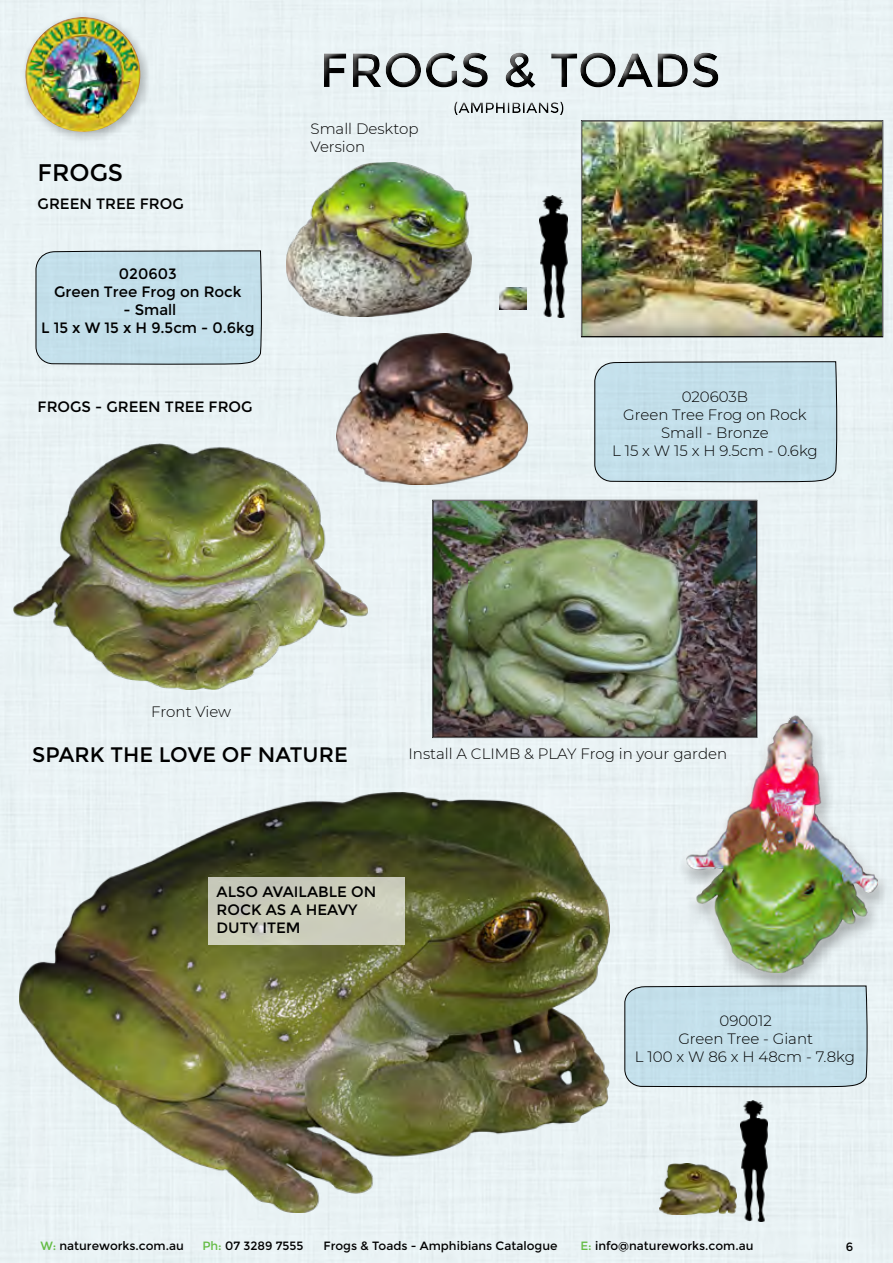
<style>
.page{position:relative;width:893px;height:1263px;background:#e9f2f4}
.page>*{position:absolute;margin:0;border:0;box-sizing:border-box;transform-origin:0 0}
.t1{font:24px "Montserrat";color:#000}
.t2{font:21px "Montserrat";color:#000}
.t3{font:300 15px/18px "Montserrat";color:#000;text-align:center}
.t4{font:15px/18px "Montserrat";color:#000;text-align:center}
.t5{font:12px "Montserrat";color:#000}
.s1{color:#65bc46}
</style>
<div class="page">
<div style="left:20px;top:12px;width:132px;height:131px;background:#000;opacity:.3"></div>
<img style="left:26px;top:17px;width:114px;height:115px;border-radius:57px">
<div style="left:313px;top:42px;width:412px;height:52px;background:#eaf3f5"></div>
<div style="left:315px;top:48px;width:414px;height:50px;background:#000;opacity:.75"></div>
<div style="left:443px;top:91px;width:128px;height:28px;background:#ebf3f6"></div>
<div style="left:447px;top:96px;width:127px;height:23px;background:#000;opacity:.75"></div>
<img style="left:286px;top:162px;width:186px;height:155px">
<img style="left:337px;top:333px;width:190px;height:151px">
<img style="left:19px;top:793px;width:591px;height:420px">
<div style="left:209px;top:878px;width:196px;height:67px;background:#cccdbb"></div>
<div style="left:567px;top:109px;width:326px;height:229px;background:#000;opacity:.75"></div>
<img style="left:741px;top:1100px;width:27px;height:122px">
<img style="left:659px;top:1164px;width:78px;height:50px">
<img style="left:13px;top:444px;width:355px;height:245px">
<div style="left:673px;top:704px;width:219px;height:268px;background:#fff;opacity:.75"></div>
<div style="left:420px;top:490px;width:351px;height:249px;background:#000;opacity:.75"></div>
<img style="left:540px;top:196px;width:27px;height:121px">
<img style="left:500px;top:288px;width:26px;height:22px">
<svg style="left:624px;top:948px;width:243px;height:140px;background:#c3dadf"></svg>
<div style="left:35px;top:250px;width:227px;height:115px;background:#c3dfeb"></div>
<svg style="left:594px;top:316px;width:243px;height:167px;background:#c2d6db"></svg>
<h1 class="t1" style="left:38px;top:159px;width:87px">FROGS</h1>
<p class="t4" style="left:38px;top:195px;width:148px">GREEN TREE FROG</p>
<p class="t4" style="left:54px;top:265px;width:189px">020603<br>Green Tree Frog on Rock</p>
<p class="t4" style="left:41px;top:301px;width:215px">- Small<br>L 15 x W 15 x H 9.5cm - 0.6kg</p>
<p class="t4" style="left:38px;top:397px;width:216px">FROGS - GREEN TREE FROG</p>
<p class="t3" style="left:311px;top:119px;width:109px;text-align:left">Small Desktop<br>Version</p>
<p class="t3" style="left:612px;top:387px;width:207px">020603B<br>Green Tree Frog on Rock<br>Small - Bronze<br>L 15 x W 15 x H 9.5cm - 0.6kg</p>
<p class="t3" style="left:151px;top:702px;width:81px">Front View</p>
<h2 class="t2" style="left:32px;top:743px;width:317px">SPARK THE LOVE OF NATURE</h2>
<p class="t3" style="left:409px;top:744px;width:320px">Install A CLIMB &amp; PLAY Frog in your garden</p>
<p class="t4" style="left:217px;top:883px;width:161px;text-align:left">ALSO AVAILABLE ON<br>ROCK AS A HEAVY<br>DUTY ITEM</p>
<p class="t3" style="left:635px;top:1011px;width:221px">090012<br>Green Tree - Giant<br>L 100 x W 86 x H 48cm - 7.8kg</p>
<p class="t5" style="left:40px;top:1239px;width:145px"><span class="s1">W:</span> natureworks.com.au</p>
<p class="t5" style="left:202px;top:1239px;width:103px"><span class="s1">Ph:</span> 07 3289 7555</p>
<p class="t5" style="left:323px;top:1239px;width:235px">Frogs &amp; Toads - Amphibians Catalogue</p>
<p class="t5" style="left:580px;top:1239px;width:175px"><span class="s1">E:</span> info@natureworks.com.au</p>
<p class="t5" style="left:846px;top:1239px;width:9px">6</p>
</div>
